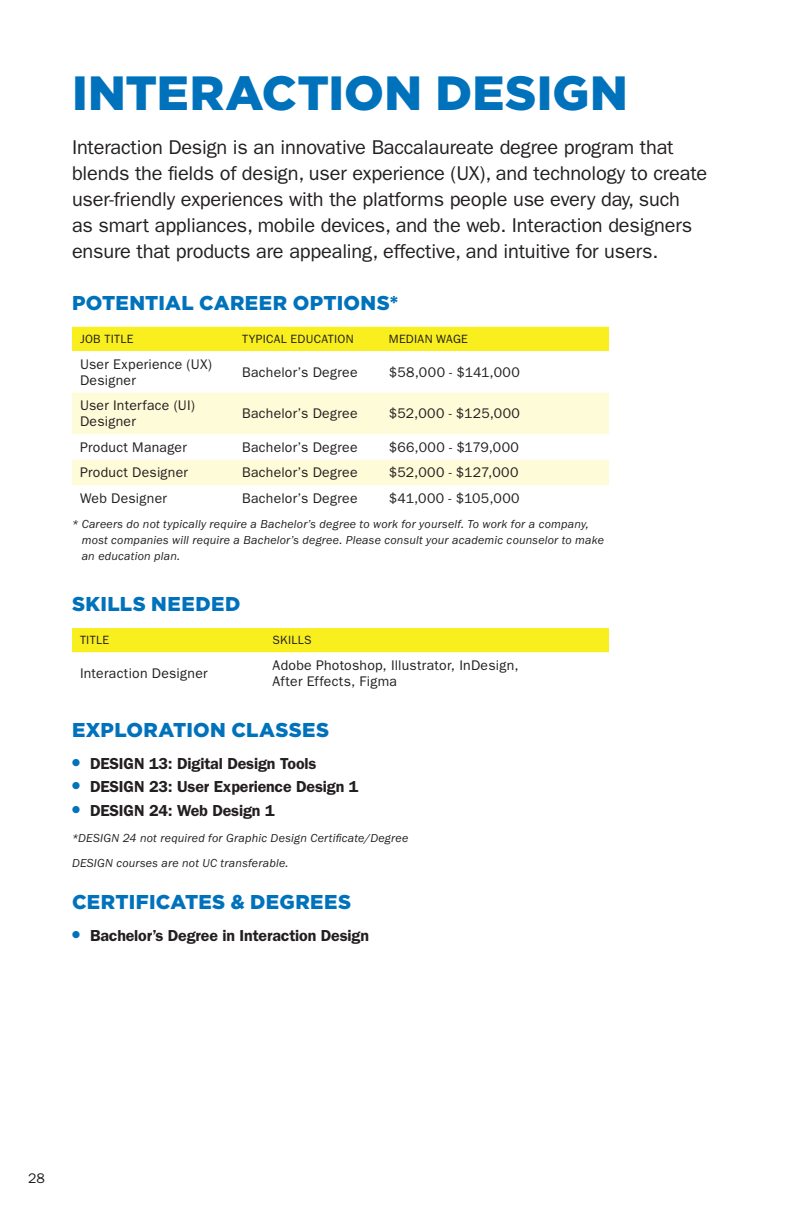
<style>
.page{position:relative;width:792px;height:1224px;background:#fff}
.page>*{position:absolute;margin:0;border:0;box-sizing:border-box;transform-origin:0 0}
.H2-24_28{font:900 48px "Gotham";letter-spacing:.005em;color:#0072bc}
.Course_Description{font:20px/26px "ITC Franklin Gothic Std";letter-spacing:-.01em;color:#231f20}
.H3-10_12{font:900 20px "Gotham";letter-spacing:.015em;color:#0072bc}
.Bullet_List{font:600 16px "ITC Franklin Gothic Std";letter-spacing:-.01em;color:#231f20}
.Chart_body_text{font:14px/16px "ITC Franklin Gothic Std";letter-spacing:.02em;color:#231f20}
.text_for_charts{font:italic 12px/16px "ITC Franklin Gothic Std";letter-spacing:.02em;color:#231f20}
.Chart_header_centered_text{font:12px "ITC Franklin Gothic Std";letter-spacing:.025em;color:#231f20}
.Chart_header{font:12px "ITC Franklin Gothic Std";letter-spacing:.025em;color:#231f20}
</style>
<div class="page">
<div style="left:72px;top:327px;width:537px;height:24px;background:#f9ef1e"></div>
<svg style="left:72px;top:393px;width:537px;height:92px;fill:#fdfbd8"></svg>
<div style="left:72px;top:628px;width:537px;height:24px;background:#f9ef1e"></div>
<h2 class="H2-24_28" style="left:72px;top:60px;width:557px">INTERACTION DESIGN</h2>
<p class="Course_Description" style="left:72px;top:135px;width:637px">Interaction Design is an innovative Baccalaureate degree program that blends the fields of design, user experience (UX), and technology to create user-friendly experiences with the platforms people use every day, such<br>as smart appliances, mobile devices, and the web. Interaction designers ensure that products are appealing, effective, and intuitive for users.</p>
<h3 class="H3-10_12" style="left:72px;top:289px;width:328px">POTENTIAL CAREER OPTIONS*</h3>
<p class="Chart_header" style="left:80px;top:332px;width:55px">JOB TITLE</p>
<p class="Chart_header_centered_text" style="left:242px;top:332px;width:113px">TYPICAL EDUCATION</p>
<p class="Chart_header_centered_text" style="left:389px;top:332px;width:81px">MEDIAN WAGE</p>
<h2 class="Chart_body_text" style="left:80px;top:356px;width:134px">User Experience (UX)<br>Designer</h2>
<h2 class="Chart_body_text" style="left:242px;top:364px;width:117px">Bachelor’s Degree</h2>
<h2 class="Chart_body_text" style="left:389px;top:364px;width:132px">$58,000 - $141,000</h2>
<h2 class="Chart_body_text" style="left:80px;top:398px;width:116px">User Interface (UI)<br>Designer</h2>
<h2 class="Chart_body_text" style="left:242px;top:406px;width:117px">Bachelor’s Degree</h2>
<h2 class="Chart_body_text" style="left:389px;top:406px;width:133px">$52,000 - $125,000</h2>
<h2 class="Chart_body_text" style="left:80px;top:439px;width:108px">Product Manager</h2>
<h2 class="Chart_body_text" style="left:242px;top:439px;width:117px">Bachelor’s Degree</h2>
<h2 class="Chart_body_text" style="left:389px;top:439px;width:132px">$66,000 - $179,000</h2>
<h2 class="Chart_body_text" style="left:80px;top:465px;width:110px">Product Designer</h2>
<h2 class="Chart_body_text" style="left:242px;top:465px;width:117px">Bachelor’s Degree</h2>
<h2 class="Chart_body_text" style="left:389px;top:465px;width:131px">$52,000 - $127,000</h2>
<h2 class="Chart_body_text" style="left:80px;top:490px;width:89px">Web Designer</h2>
<h2 class="Chart_body_text" style="left:242px;top:490px;width:117px">Bachelor’s Degree</h2>
<h2 class="Chart_body_text" style="left:389px;top:490px;width:132px">$41,000 - $105,000</h2>
<p class="text_for_charts" style="left:82px;top:516px;width:524px;text-indent:-10px">* Careers do not typically require a Bachelor’s degree to work for yourself. To work for a company, most companies will require a Bachelor’s degree. Please consult your academic counselor to make an education plan.</p>
<h3 class="H3-10_12" style="left:72px;top:590px;width:170px">SKILLS NEEDED</h3>
<p class="Chart_header" style="left:80px;top:633px;width:31px">TITLE</p>
<p class="Chart_header_centered_text" style="left:273px;top:633px;width:40px">SKILLS</p>
<h2 class="Chart_body_text" style="left:80px;top:665px;width:129px">Interaction Designer</h2>
<h2 class="Chart_body_text" style="left:273px;top:657px;width:248px">Adobe Photoshop, Illustrator, InDesign,<br>After Effects, Figma</h2>
<h3 class="H3-10_12" style="left:72px;top:716px;width:259px">EXPLORATION CLASSES</h3>
<p class="Bullet_List" style="left:72px;top:754px;width:246px"><sup>●</sup> DESIGN 13: Digital Design Tools</p>
<p class="Bullet_List" style="left:72px;top:778px;width:288px"><sup>●</sup> DESIGN 23: User Experience Design 1</p>
<p class="Bullet_List" style="left:72px;top:801px;width:204px"><sup>●</sup> DESIGN 24: Web Design 1</p>
<p class="text_for_charts" style="left:72px;top:830px;width:338px">*DESIGN 24 not required for Graphic Design Certificate/Degree</p>
<p class="text_for_charts" style="left:72px;top:855px;width:218px">DESIGN courses are not UC transferable.</p>
<h3 class="H3-10_12" style="left:72px;top:888px;width:281px">CERTIFICATES &amp; DEGREES</h3>
<p class="Bullet_List" style="left:72px;top:926px;width:299px"><sup>●</sup> Bachelor’s Degree in Interaction Design</p>
<p class="Chart_body_text" style="left:28px;top:1171px;width:18px">28</p>
</div>
